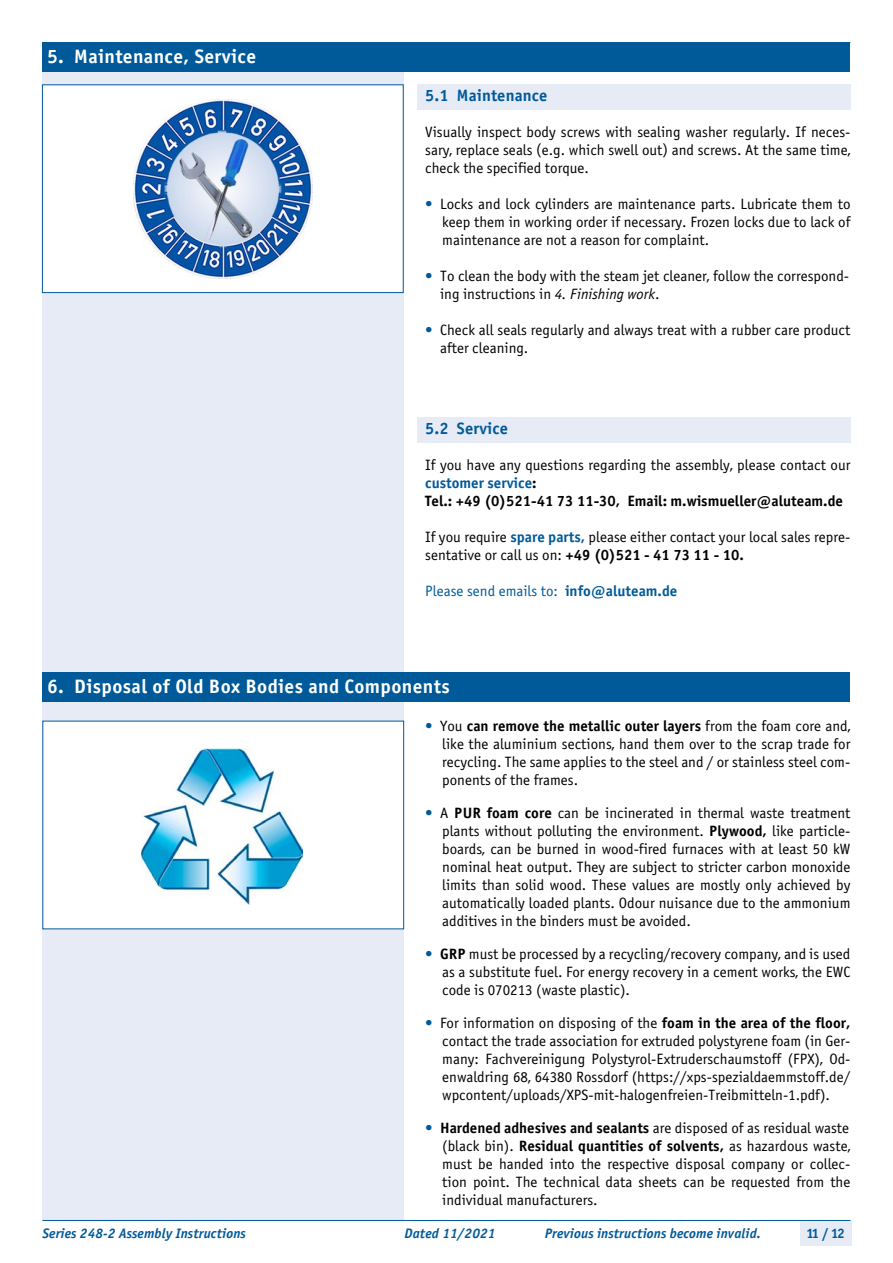
<style>
.page{position:relative;width:893px;height:1263px;background:#fff}
.page>*{position:absolute;margin:0;border:0;box-sizing:border-box;transform-origin:0 0}
.t1{font:19.5px "Officina Sans Bold ITC";letter-spacing:.02em;color:#fff}
.t2{font:16.5px "Officina Sans Bold ITC";letter-spacing:.01em;color:#005a9a}
.t3{font:15px/18px "Officina Sans Book ITC";color:#000;text-align:justify}
.t4{font:15px/18px "Officina Sans Bold ITC";color:#000}
.t5{font:15px "Officina Sans Book ITC";color:#005a9a}
.t6{font:italic 13.8px "Officina Sans Bold ITC";letter-spacing:.005em;color:#005a9a}
.t7{font:13.8px "Officina Sans Bold ITC";color:#005a9a}
.s1{color:#005a9a}
.s2{font-style:italic}
.s3{font-family:"Officina Sans Bold ITC";color:#005a9a}
.s4{font-family:"Officina Sans Bold ITC"}
.s5{font-family:"Officina Sans Book ITC";color:#005a9a}
.s6{font-family:"Officina Sans Book ITC"}
</style>
<div class="page">
<div style="left:43px;top:42px;width:361px;height:1178px;background:#e6ebf6"></div>
<div style="left:800px;top:1220px;width:51px;height:26px;background:#e6ebf6"></div>
<hr style="left:43px;top:1220px;width:807px;height:1px;background:#005a9a">
<hr style="left:43px;top:42px;width:807px;height:1px;background:#005a9a">
<div style="left:417px;top:85px;width:433px;height:25px;background:#e6ebf6"></div>
<div style="left:417px;top:417px;width:433px;height:25px;background:#e6ebf6"></div>
<div style="left:43px;top:43px;width:807px;height:29px;background:#005a9a"></div>
<div style="left:42px;top:85px;width:361px;height:208px;background:#fff"></div>
<img style="left:133px;top:99px;width:179px;height:179px">
<div style="left:42px;top:85px;width:362px;height:208px;border:1px solid #005a9a"></div>
<div style="left:42px;top:672px;width:808px;height:30px;background:#005a9a"></div>
<div style="left:43px;top:721px;width:361px;height:208px;background:#fff"></div>
<img style="left:142px;top:748px;width:160px;height:157px">
<h1 class="t1" style="left:47px;top:45px;width:211px">5. Maintenance, Service</h1>
<p class="t2" style="left:425px;top:85px;width:124px">5.1 Maintenance</p>
<p class="t3" style="left:425px;top:123px;width:427px">Visually inspect body screws with sealing washer regularly. If neces&shy;sary, replace seals (e.g. which swell out) and screws. At the same time, check the specified torque.</p>
<p class="t3" style="left:442px;top:195px;width:410px;text-indent:-17px"><span class="s1">•</span> Locks and lock cylinders are maintenance parts. Lubricate them to keep them in working order if necessary. Frozen locks due to lack of maintenance are not a reason for complaint.</p>
<p class="t3" style="left:440px;top:267px;width:411px;text-indent:-15px"><span class="s1">•</span> To clean the body with the steam jet cleaner, follow the correspond&shy;ing instructions in <span class="s2">4. Finishing work</span>.</p>
<p class="t3" style="left:440px;top:321px;width:412px;text-indent:-15px"><span class="s1">•</span> Check all seals regularly and always treat with a rubber care product after cleaning.</p>
<p class="t2" style="left:425px;top:418px;width:84px">5.2 Service</p>
<p class="t3" style="left:425px;top:456px;width:427px">If you have any questions regarding the assembly, please contact our</p>
<p class="t4" style="left:425px;top:474px;width:419px"><span class="s1">customer service</span>:<br>Tel.: +49 (0)521-41 73 11-30, Email: m.wismueller@aluteam.de</p>
<p class="t3" style="left:425px;top:528px;width:427px">If you require <span class="s3">spare parts,</span> please either contact your local sales repre&shy;sentative or call us on: <span class="s4">+49 (0)521 - 41 73 11 - 10.</span></p>
<p class="t5" style="left:425px;top:583px;width:254px">Please send emails to: <span class="s4">info@aluteam.de</span></p>
<h1 class="t1" style="left:47px;top:674px;width:404px">6. Disposal of Old Box Bodies and Components</h1>
<p class="t4" style="left:425px;top:717px;width:427px"><span class="s5">•</span> <span class="s6">You</span> can remove the metallic outer layers <span class="s6">from the foam core and,</span></p>
<p class="t3" style="left:442px;top:735px;width:410px">like the aluminium sections, hand them over to the scrap trade for recycling. The same applies to the steel and / or stainless steel com&shy;ponents of the frames.</p>
<p class="t3" style="left:442px;top:804px;width:410px;text-indent:-17px"><span class="s1">•</span> A <span class="s4">PUR foam core</span> can be incinerated in thermal waste treatment plants without polluting the environment. <span class="s4">Plywood,</span> like particle&shy;boards, can be burned in wood-fired furnaces with at least 50 kW nominal heat output. They are subject to stricter carbon monoxide limits than solid wood. These values are mostly only achieved by automatically loaded plants. Odour nuisance due to the ammonium additives in the binders must be avoided.</p>
<p class="t3" style="left:442px;top:945px;width:410px;text-indent:-17px"><span class="s1">•</span> <span class="s4">GRP</span> must be processed by a recycling/recovery company, and is used as a substitute fuel. For energy recovery in a cement works, the EWC code is 070213 (waste plastic).</p>
<p class="t3" style="left:442px;top:1014px;width:410px;text-indent:-17px"><span class="s1">•</span> For information on disposing of the <span class="s4">foam in the area of the floor, </span>contact the trade association for extruded polystyrene foam (in Ger&shy;many: Fachvereinigung Polystyrol-Extruderschaumstoff (FPX), Od&shy;enwaldring 68, 64380 Rossdorf (https://xps-spezialdaemmstoff.de/ wpcontent/uploads/XPS-mit-halogenfreien-Treibmitteln-1.pdf).</p>
<p class="t4" style="left:425px;top:1119px;width:427px;text-align:right"><span class="s5">•</span> Hardened adhesives and sealants <span class="s6">are disposed of as residual waste (black bin).</span> Residual quantities of solvents, <span class="s6">as hazardous waste,</span></p>
<p class="t3" style="left:442px;top:1155px;width:410px">must be handed into the respective disposal company or collec&shy;tion point. The technical data sheets can be requested from the individual manufacturers.</p>
<p class="t6" style="left:43px;top:1225px;width:205px">Series 248-2 Assembly Instructions</p>
<p class="t6" style="left:404px;top:1225px;width:92px">Dated 11/2021</p>
<p class="t6" style="left:545px;top:1225px;width:218px">Previous instructions become invalid.</p>
<p class="t7" style="left:806px;top:1225px;width:40px">11 / 12</p>
</div>
